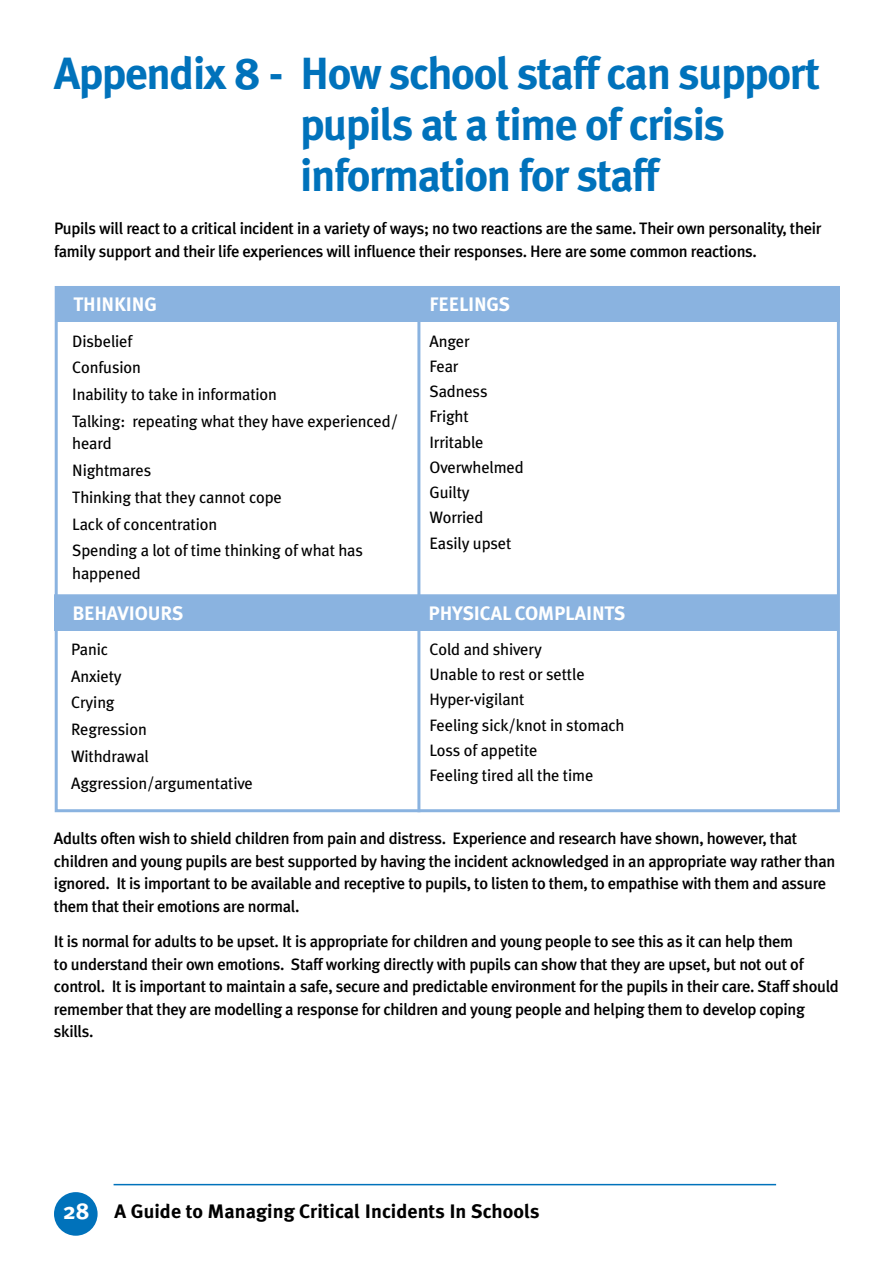
<style>
.page{position:relative;width:893px;height:1263px;background:#fff}
.page>*{position:absolute;margin:0;border:0;box-sizing:border-box;transform-origin:0 0}
.t1{font:700 45px/51px "Meta Plus";letter-spacing:-.03em;color:#0072bb}
.t2{font:700 19.5px "Meta Plus";color:#000}
.t3{font:700 19.5px "Meta Plus";letter-spacing:-.01em;color:#fff}
.t4{font:500 16.5px/22.5px "Meta Plus";letter-spacing:-.02em;color:#000}
.t5{font:16.5px/25.2px "Meta Plus";letter-spacing:-.01em;color:#000}
.s1{font-size:23.25px;color:#fff}
</style>
<div class="page">
<div style="left:54px;top:1192px;width:44px;height:44px;background:#0072bb;border-radius:50%"></div>
<hr style="left:114px;top:1184px;width:662px;height:1px;background:#0072bb">
<div style="left:55px;top:286px;width:785px;height:36px;background:#8ab3e0"></div>
<hr style="left:54px;top:594px;width:785px;height:3px;background:#8ab3e0">
<hr style="left:417px;top:322px;width:3px;height:490px;background:#8ab3e0">
<div style="left:54px;top:595px;width:785px;height:36px;background:#8ab3e0"></div>
<h1 class="t1" style="left:300px;top:48px;width:522px;text-indent:-246px">Appendix 8 - How school staff can support pupils at a time of crisis information for staff</h1>
<p class="t4" style="left:54px;top:217px;width:769px">Pupils will react to a critical incident in a variety of ways; no two reactions are the same. Their own personality, their family support and their life experiences will influence their responses. Here are some common reactions.</p>
<p class="t3" style="left:73px;top:293px;width:85px">THINKING</p>
<p class="t3" style="left:430px;top:293px;width:82px">FEELINGS</p>
<p class="t5" style="left:72px;top:327px;width:327px;line-height:26.7px">Disbelief<br>Confusion<br>Inability to take in information<br>Talking: repeating what they have experienced/</p>
<p class="t5" style="left:72px;top:430px;width:292px;line-height:26.7px">heard<br>Nightmares<br>Thinking that they cannot cope<br>Lack of concentration<br>Spending a lot of time thinking of what has</p>
<p class="t5" style="left:72px;top:560px;width:70px">happened</p>
<p class="t5" style="left:430px;top:328px;width:96px">Anger<br>Fear<br>Sadness<br>Fright<br>Irritable<br>Overwhelmed<br>Guilty<br>Worried<br>Easily upset</p>
<p class="t3" style="left:72px;top:602px;width:113px">BEHAVIOURS</p>
<p class="t3" style="left:429px;top:602px;width:198px">PHYSICAL COMPLAINTS</p>
<p class="t5" style="left:430px;top:636px;width:197px">Cold and shivery<br>Unable to rest or settle<br>Hyper-vigilant<br>Feeling sick/knot in stomach<br>Loss of appetite<br>Feeling tired all the time</p>
<p class="t5" style="left:71px;top:635px;width:183px;line-height:26.7px">Panic<br>Anxiety<br>Crying<br>Regression<br>Withdrawal<br>Aggression/argumentative</p>
<p class="t4" style="left:54px;top:827px;width:783px">Adults often wish to shield children from pain and distress. Experience and research have shown, however, that children and young pupils are best supported by having the incident acknowledged in an appropriate way rather than ignored. It is important to be available and receptive to pupils, to listen to them, to empathise with them and assure them that their emotions are normal.</p>
<p class="t4" style="left:54px;top:930px;width:786px">It is normal for adults to be upset. It is appropriate for children and young people to see this as it can help them<br>to understand their own emotions. Staff working directly with pupils can show that they are upset, but not out of control. It is important to maintain a safe, secure and predictable environment for the pupils in their care. Staff should remember that they are modelling a response for children and young people and helping them to develop coping skills.</p>
<p class="t2" style="left:63px;top:1200px;width:478px"><span class="s1">28</span> A Guide to Managing Critical Incidents In Schools</p>
</div>
